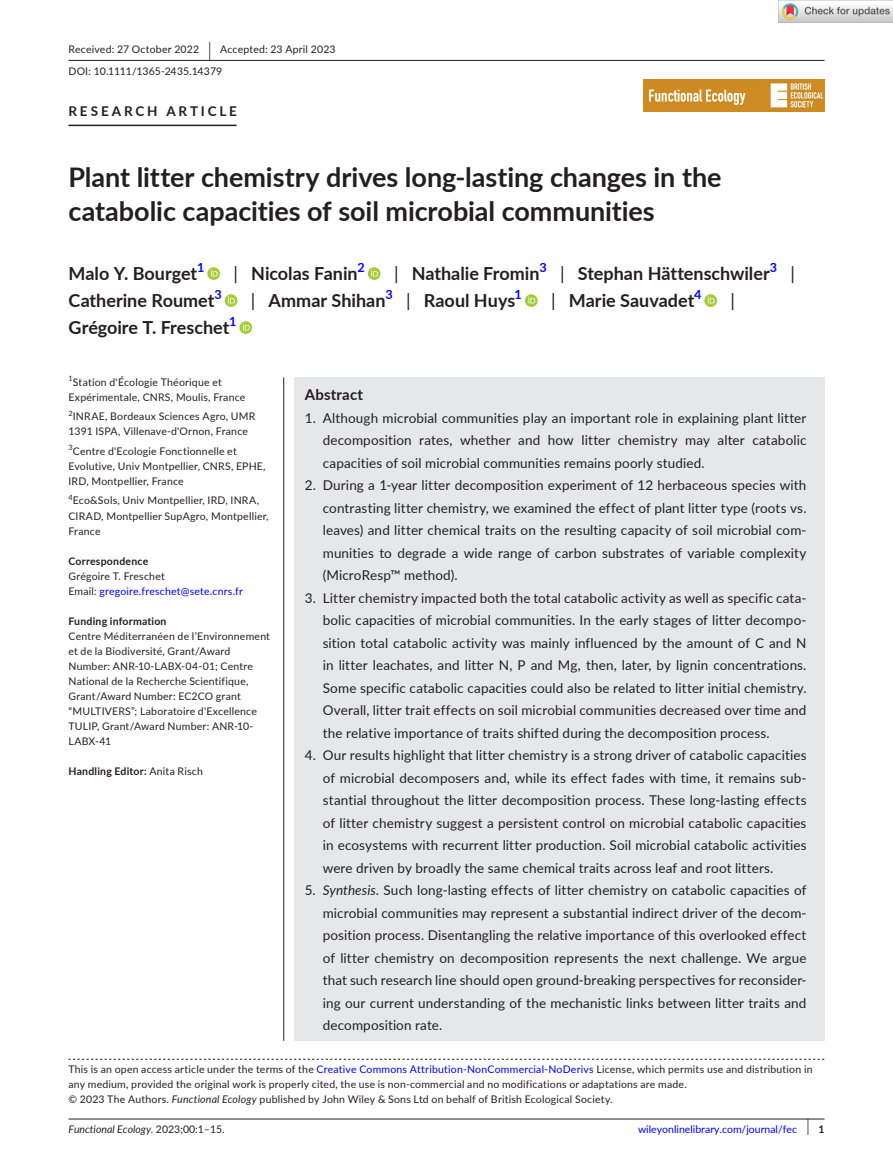
<style>
.page{position:relative;width:893px;height:1174px;background:#fff}
.page>*{position:absolute;margin:0;border:0;box-sizing:border-box;transform-origin:0 0}
.t1{font:700 27px/34.5px "Lato";letter-spacing:-.005em;color:#231f20}
.t2{font:700 18px "Lato";color:#231f20}
.t3{font:18px "Lato";color:#231f20}
.t4{font:700 15px "Lato";letter-spacing:.015em;color:#231f20}
.t5{font:13.5px/22.5px "Lato";letter-spacing:.01em;color:#231f20;text-align:justify}
.t6{font:700 13.5px "Lato";letter-spacing:.21em;color:#231f20}
.t7{font:700 12.6px "Lato";color:#00f}
.t8{font:10.5px/15px "Lato";letter-spacing:.02em;color:#231f20}
.t9{font:10.5px/15px "Lato";letter-spacing:.015em;color:#00f}
.t10{font:700 10.5px "Lato";letter-spacing:.02em;color:#231f20}
.t11{font:italic 10.5px "Lato";color:#231f20}
.t12{font:7.35px "Lato";color:#231f20}
.s1{font-size:19.65px}
.s2{font-weight:400}
.s3{color:#231f20}
.s4{font-style:italic}
.s5{color:#00f}
.s6{font-style:normal}
.s7{font-size:17.4px;color:#231f20}
.s8{font-weight:700;color:#231f20}
</style>
<div class="page">
<hr style="left:68px;top:1118px;width:756px;height:1px;background:#231f20">
<img style="left:644px;top:79px;width:180px;height:33px">
<hr style="left:68px;top:60px;width:756px;height:1px;background:#231f20">
<hr style="left:68px;top:125px;width:169px;height:1px;background:#231f20">
<svg style="left:207px;top:267px;width:13px;height:13px"></svg>
<svg style="left:211px;top:269px;width:7px;height:7px"></svg>
<svg style="left:368px;top:267px;width:13px;height:13px"></svg>
<svg style="left:371px;top:269px;width:7px;height:7px"></svg>
<svg style="left:225px;top:294px;width:12px;height:13px"></svg>
<svg style="left:228px;top:296px;width:7px;height:7px"></svg>
<svg style="left:525px;top:294px;width:13px;height:13px"></svg>
<svg style="left:528px;top:296px;width:7px;height:7px"></svg>
<svg style="left:704px;top:294px;width:13px;height:13px"></svg>
<svg style="left:708px;top:296px;width:7px;height:7px"></svg>
<svg style="left:239px;top:321px;width:13px;height:13px"></svg>
<svg style="left:243px;top:323px;width:7px;height:7px"></svg>
<svg style="left:68px;top:1058px;width:756px;height:1px"></svg>
<div style="left:294px;top:377px;width:530px;height:663px;background:#e6e7e9"></div>
<hr style="left:283px;top:377px;width:1px;height:663px;background:#231f20">
<img style="left:779px;top:0;width:114px;height:23px">
<p class="t8" style="left:68px;top:38px;width:269px;line-height:21.8px">Received: 27 October 2022 <span class="s1">|</span> Accepted: 23 April 2023<br>DOI: 10.1111/1365-2435.14379</p>
<p class="t6" style="left:68px;top:101px;width:170px">RESEARCH ARTICLE</p>
<h1 class="t1" style="left:68px;top:159px;width:655px">Plant litter chemistry drives long-lasting changes in the catabolic capacities of soil microbial communities</h1>
<h2 class="t2" style="left:68px;top:260px;width:130px">Malo Y. Bourget</h2>
<p class="t7" style="left:197px;top:258px;width:9px">1</p>
<h2 class="t2" style="left:234px;top:260px;width:126px"><span class="s2">|</span> Nicolas Fanin</h2>
<p class="t7" style="left:357px;top:258px;width:9px">2</p>
<h2 class="t2" style="left:394px;top:260px;width:147px"><span class="s2">|</span> Nathalie Fromin</h2>
<p class="t7" style="left:539px;top:258px;width:9px">3</p>
<h2 class="t2" style="left:560px;top:260px;width:211px"><span class="s2">|</span> Stephan Hättenschwiler</h2>
<p class="t7" style="left:770px;top:258px;width:9px">3</p>
<h2 class="t3" style="left:791px;top:260px;width:6px">|</h2>
<h2 class="t2" style="left:68px;top:287px;width:148px">Catherine Roumet</h2>
<p class="t7" style="left:214px;top:285px;width:9px">3</p>
<h2 class="t2" style="left:251px;top:287px;width:136px"><span class="s2">|</span> Ammar Shihan</h2>
<p class="t7" style="left:385px;top:285px;width:9px">3</p>
<h2 class="t2" style="left:406px;top:287px;width:111px"><span class="s2">|</span> Raoul Huys</h2>
<p class="t7" style="left:515px;top:285px;width:9px">1</p>
<h2 class="t2" style="left:551px;top:287px;width:145px"><span class="s2">|</span> Marie Sauvadet</h2>
<p class="t7" style="left:694px;top:285px;width:9px">4</p>
<h2 class="t3" style="left:731px;top:287px;width:6px">|</h2>
<h2 class="t2" style="left:68px;top:314px;width:162px">Grégoire T. Freschet</h2>
<p class="t7" style="left:229px;top:312px;width:9px">1</p>
<p class="t12" style="left:68px;top:373px;width:6px">1</p>
<p class="t8" style="left:68px;top:374px;width:179px;text-indent:4px">Station d'Écologie Théorique et<br>Expérimentale, CNRS, Moulis, France</p>
<p class="t8" style="left:68px;top:409px;width:188px"><sup>2</sup>INRAE, Bordeaux Sciences Agro, UMR<br>1391 ISPA, Villenave-d'Ornon, France</p>
<p class="t8" style="left:68px;top:443px;width:199px"><sup>3</sup>Centre d'Ecologie Fonctionnelle et<br>Evolutive, Univ Montpellier, CNRS, EPHE,<br>IRD, Montpellier, France</p>
<p class="t8" style="left:68px;top:493px;width:202px"><sup>4</sup>Eco&amp;Sols, Univ Montpellier, IRD, INRA,<br>CIRAD, Montpellier SupAgro, Montpellier,<br>France</p>
<p class="t10" style="left:68px;top:553px;width:81px">Correspondence</p>
<p class="t9" style="left:68px;top:568px;width:176px"><span class="s3">Grégoire T. Freschet<br>Email:</span> gregoire.freschet@sete.cnrs.fr</p>
<p class="t10" style="left:68px;top:613px;width:100px">Funding information</p>
<p class="t8" style="left:68px;top:628px;width:203px">Centre Méditerranéen de l’Environnement et de la Biodiversité, Grant/Award Number: ANR-10-LABX-04-01; Centre National de la Recherche Scientifique, Grant/Award Number: EC2CO grant “MULTIVERS”; Laboratoire d'Excellence TULIP, Grant/Award Number: ANR-10- LABX-41</p>
<p class="t10" style="left:68px;top:763px;width:136px">Handling Editor: <span class="s2">Anita Risch</span></p>
<p class="t4" style="left:305px;top:383px;width:60px">Abstract</p>
<p class="t5" style="left:323px;top:406px;width:485px;text-indent:-18px">1. Although microbial communities play an important role in explaining plant litter decomposition rates, whether and how litter chemistry may alter catabolic capacities of soil microbial communities remains poorly studied.</p>
<p class="t5" style="left:323px;top:473px;width:485px;text-indent:-18px">2. During a 1-year litter decomposition experiment of 12 herbaceous species with contrasting litter chemistry, we examined the effect of plant litter type (roots vs. leaves) and litter chemical traits on the resulting capacity of soil microbial com&shy;munities to degrade a wide range of carbon substrates of variable complexity (MicroResp™ method).</p>
<p class="t5" style="left:323px;top:586px;width:485px;text-indent:-18px">3. Litter chemistry impacted both the total catabolic activity as well as specific cata&shy;bolic capacities of microbial communities. In the early stages of litter decompo&shy;sition total catabolic activity was mainly influenced by the amount of C and N in litter leachates, and litter N, P and Mg, then, later, by lignin concentrations.<br>Some specific catabolic capacities could also be related to litter initial chemistry.<br>Overall, litter trait effects on soil microbial communities decreased over time and the relative importance of traits shifted during the decomposition process.</p>
<p class="t5" style="left:323px;top:743px;width:485px;text-indent:-18px">4. Our results highlight that litter chemistry is a strong driver of catabolic capacities of microbial decomposers and, while its effect fades with time, it remains sub&shy;stantial throughout the litter decomposition process. These long-lasting effects of litter chemistry suggest a persistent control on microbial catabolic capacities in ecosystems with recurrent litter production. Soil microbial catabolic activities were driven by broadly the same chemical traits across leaf and root litters.</p>
<p class="t5" style="left:323px;top:878px;width:485px;text-indent:-18px">5. <span class="s4">Synthesis</span>. Such long-lasting effects of litter chemistry on catabolic capacities of microbial communities may represent a substantial indirect driver of the decom&shy;position process. Disentangling the relative importance of this overlooked effect of litter chemistry on decomposition represents the next challenge. We argue that such research line should open ground-breaking perspectives for reconsider&shy;ing our current understanding of the mechanistic links between litter traits and decomposition rate.</p>
<p class="t8" style="left:68px;top:1061px;width:746px">This is an open access article under the terms of the <span class="s5">Creative Commons Attribution-NonCommercial-NoDerivs</span> License, which permits use and distribution in any medium, provided the original work is properly cited, the use is non-commercial and no modifications or adaptations are made.<br>© 2023 The Authors. <span class="s4">Functional Ecology</span> published by John Wiley &amp; Sons Ltd on behalf of British Ecological Society.</p>
<p class="t11" style="left:68px;top:1121px;width:158px">Functional Ecology. <span class="s6">2023;00:1–15.</span></p>
<p class="t9" style="left:638px;top:1121px;width:188px">wileyonlinelibrary.com/journal/fec <span class="s7">|</span> <span class="s8">1</span></p>
</div>
